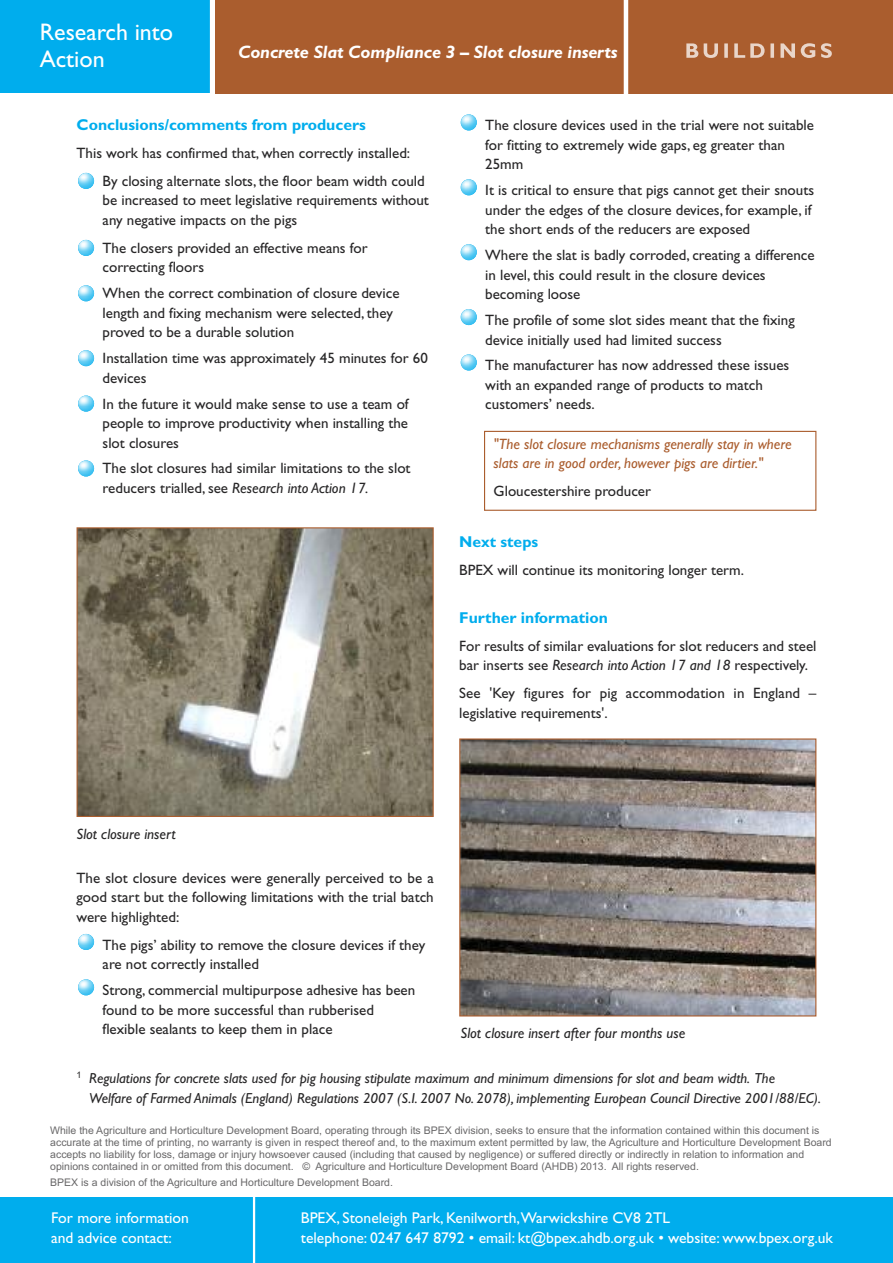
<style>
.page{position:relative;width:893px;height:1263px;background:#fff}
.page>*{position:absolute;margin:0;border:0;box-sizing:border-box;transform-origin:0 0}
.t1{font:24px/27px "Gill Sans";color:#fff}
.t2{font:italic 700 18px "Gill Sans";letter-spacing:-.01em;color:#fff}
.t3{font:700 15.75px "Gill Sans";color:#00aded}
.t4{font:15.6px "Gill Sans";color:#fff}
.t5{font:15px/19.5px "Gill Sans";color:#272627}
.t6{font:italic 15px/19.5px "Gill Sans";color:#aa5d2e}
.t7{font:italic 15px "Gill Sans";color:#272627}
.t8{font:italic 14.55px/19.5px "Gill Sans";color:#272627}
.t9{font:10.5px/12px "Arial";color:#686768}
.s1{font-style:italic}
</style>
<div class="page">
<div style="left:0;top:0;width:213px;height:93px;background:#00aded"></div>
<div style="left:215px;top:0;width:678px;height:93px;background:#aa5d2e"></div>
<hr style="left:210px;top:0;width:4px;height:94px;background:#fff">
<svg style="left:686px;top:43px;width:146px;height:15px"></svg>
<hr style="left:624px;top:0;width:4px;height:99px;background:#fff">
<div style="left:0;top:1197px;width:893px;height:66px;background:#00aded"></div>
<hr style="left:253px;top:1196px;width:2px;height:67px;background:#fff">
<img style="left:78px;top:173px;width:16px;height:16px">
<img style="left:78px;top:240px;width:16px;height:16px">
<img style="left:78px;top:285px;width:16px;height:16px">
<img style="left:78px;top:350px;width:16px;height:16px">
<img style="left:78px;top:395px;width:16px;height:17px">
<img style="left:78px;top:460px;width:16px;height:16px">
<img style="left:78px;top:934px;width:16px;height:16px">
<img style="left:78px;top:979px;width:16px;height:16px">
<img style="left:461px;top:114px;width:16px;height:16px">
<img style="left:461px;top:179px;width:16px;height:16px">
<img style="left:461px;top:244px;width:16px;height:16px">
<img style="left:461px;top:309px;width:16px;height:16px">
<img style="left:461px;top:354px;width:16px;height:16px">
<img style="left:461px;top:740px;width:353px;height:274px">
<div style="left:459px;top:738px;width:357px;height:278px;border:1px solid #aa5d2e"></div>
<img style="left:79px;top:529px;width:353px;height:286px">
<div style="left:77px;top:527px;width:357px;height:290px;border:1px solid #aa5d2e"></div>
<div style="left:484px;top:431px;width:332px;height:80px;border:1px solid #aa5d2e"></div>
<h1 class="t1" style="left:40px;top:21px;width:135px">Research into<br>Action</h1>
<p class="t2" style="left:238px;top:45px;width:381px">Concrete Slat Compliance 3 – Slot closure inserts</p>
<p class="t3" style="left:77px;top:119px;width:291px">Conclusions/comments from producers</p>
<p class="t5" style="left:103px;top:140px;width:324px;line-height:28px;text-indent:-26px">This work has confirmed that, when correctly installed:<br>By closing alternate slots, the floor beam width could</p>
<p class="t5" style="left:103px;top:192px;width:328px">be increased to meet legislative requirements without any negative impacts on the pigs</p>
<p class="t5" style="left:103px;top:240px;width:267px">The closers provided an effective means for correcting floors</p>
<p class="t5" style="left:103px;top:285px;width:298px">When the correct combination of closure device length and fixing mechanism were selected, they proved to be a durable solution</p>
<p class="t5" style="left:103px;top:350px;width:327px">Installation time was approximately 45 minutes for 60 devices</p>
<p class="t5" style="left:103px;top:395px;width:308px;text-align:justify">In the future it would make sense to use a team of people to improve productivity when installing the slot closures</p>
<p class="t5" style="left:103px;top:460px;width:309px">The slot closures had similar limitations to the slot reducers trialled, see <span class="s1">Research into Action 17.</span></p>
<p class="t5" style="left:485px;top:117px;width:330px">The closure devices used in the trial were not suitable for fitting to extremely wide gaps, eg greater than<br>25mm</p>
<p class="t5" style="left:485px;top:182px;width:330px">It is critical to ensure that pigs cannot get their snouts under the edges of the closure devices, for example, if the short ends of the reducers are exposed</p>
<p class="t5" style="left:485px;top:247px;width:331px">Where the slat is badly corroded, creating a difference in level, this could result in the closure devices becoming loose</p>
<p class="t5" style="left:485px;top:312px;width:311px">The profile of some slot sides meant that the fixing device initially used had limited success</p>
<p class="t5" style="left:485px;top:357px;width:306px">The manufacturer has now addressed these issues with an expanded range of products to match customers’ needs.</p>
<p class="t6" style="left:494px;top:436px;width:299px">"The slot closure mechanisms generally stay in where slats are in good order, however pigs are dirtier."</p>
<p class="t5" style="left:494px;top:483px;width:159px">Gloucestershire producer</p>
<p class="t3" style="left:459px;top:536px;width:80px">Next steps</p>
<p class="t5" style="left:459px;top:562px;width:286px">BPEX will continue its monitoring longer term.</p>
<p class="t3" style="left:459px;top:612px;width:150px">Further information</p>
<p class="t5" style="left:459px;top:637px;width:359px">For results of similar evaluations for slot reducers and steel bar inserts see <span class="s1">Research into Action 17 and 18</span> respectively.</p>
<p class="t5" style="left:459px;top:685px;width:359px">See 'Key figures for pig accommodation in England – legislative requirements'.</p>
<p class="t7" style="left:77px;top:828px;width:101px">Slot closure insert</p>
<p class="t5" style="left:77px;top:869px;width:359px;text-align:justify">The slot closure devices were generally perceived to be a good start but the following limitations with the trial batch were highlighted:</p>
<p class="t5" style="left:103px;top:936px;width:324px">The pigs’ ability to remove the closure devices if they are not correctly installed</p>
<p class="t5" style="left:103px;top:982px;width:314px">Strong, commercial multipurpose adhesive has been found to be more successful than rubberised flexible sealants to keep them in place</p>
<p class="t7" style="left:460px;top:1027px;width:226px">Slot closure insert after four months use</p>
<p class="t8" style="left:89px;top:1070px;width:733px;text-indent:-13px"><sup>1</sup> Regulations for concrete slats used for pig housing stipulate maximum and minimum dimensions for slot and beam width. The<br>Welfare of Farmed Animals (England) Regulations 2007 (S.I. 2007 No. 2078), implementing European Council Directive 2001/88/EC).</p>
<p class="t9" style="left:50px;top:1124px;width:783px">While the Agriculture and Horticulture Development Board, operating through its BPEX division, seeks to ensure that the information contained within this document is accurate at the time of printing, no warranty is given in respect thereof and, to the maximum extent permitted by law, the Agriculture and Horticulture Development Board accepts no liability for loss, damage or injury howsoever caused (including that caused by negligence) or suffered directly or indirectly in relation to information and opinions contained in or omitted from this document. © Agriculture and Horticulture Development Board (AHDB) 2013. All rights reserved.</p>
<p class="t9" style="left:50px;top:1176px;width:344px">BPEX is a division of the Agriculture and Horticulture Development Board.</p>
<p class="t4" style="left:51px;top:1212px;width:139px">For more information</p>
<p class="t4" style="left:301px;top:1212px;width:371px">BPEX, Stoneleigh Park, Kenilworth,Warwickshire CV8 2TL</p>
<p class="t4" style="left:51px;top:1231px;width:122px">and advice contact:</p>
<p class="t4" style="left:301px;top:1231px;width:534px">telephone: 0247 647 8792 • email: kt@bpex.ahdb.org.uk • website: www.bpex.org.uk</p>
</div>
